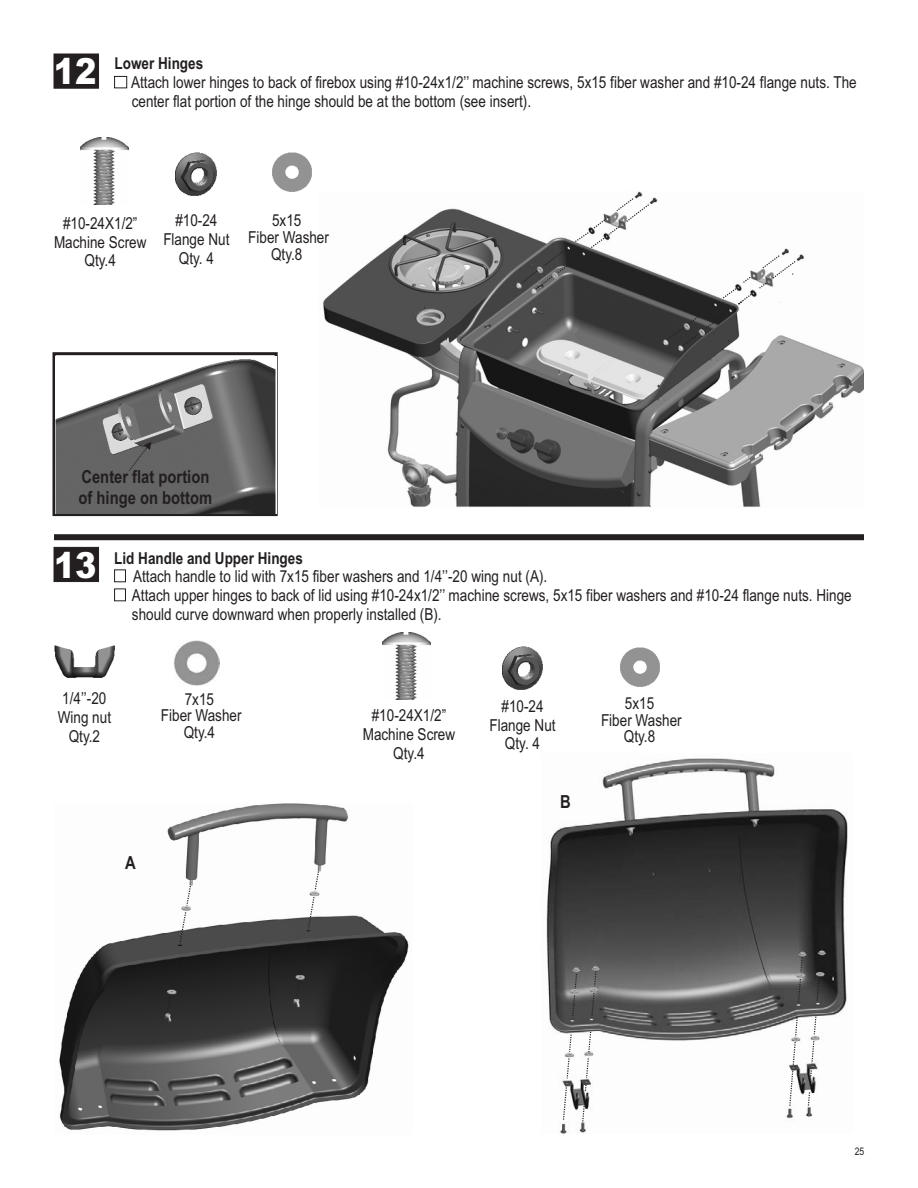
<style>
.page{position:relative;width:918px;height:1188px;background:#fff}
.page>*{position:absolute;margin:0;border:0;box-sizing:border-box;transform-origin:0 0}
.t1{font:900 36px "Arial";color:#fff;scale:.89 1}
.t2{font:700 18px/20.5px "Arial Narrow";color:#231f20}
.t3{font:16.5px/18.8px "Arial Narrow";color:#231f20;text-align:center}
.t4{font:700 16.5px "Arial Narrow";color:#231f20}
.t5{font:10.5px "Arial Narrow";color:#231f20}
.s1{font-family:"Arial";font-weight:900;font-size:36px;color:#fff}
.s2{font-weight:700}
</style>
<div class="page">
<img style="left:323px;top:191px;width:541px;height:316px">
<svg style="left:53px;top:352px;width:225px;height:164px;background:#524f50"></svg>
<div style="left:54px;top:534px;width:810px;height:6px;background:#231f20"></div>
<div style="left:54px;top:54px;width:45px;height:34px;background:#231f20"></div>
<div style="left:54px;top:547px;width:45px;height:35px;background:#231f20"></div>
<div style="left:114px;top:589px;width:12px;height:12px;background:#fff;border:1px solid #231f20"></div>
<div style="left:114px;top:570px;width:12px;height:12px;background:#fff;border:1px solid #231f20"></div>
<img style="left:546px;top:758px;width:302px;height:376px">
<img style="left:59px;top:803px;width:350px;height:328px">
<img style="left:55px;top:356px;width:221px;height:157px">
<svg style="left:520px;top:197px;width:130px;height:94px"></svg>
<svg style="left:166px;top:885px;width:26px;height:128px"></svg>
<svg style="left:295px;top:870px;width:43px;height:129px"></svg>
<svg style="left:562px;top:970px;width:35px;height:153px"></svg>
<svg style="left:788px;top:955px;width:34px;height:153px"></svg>
<svg style="left:666px;top:254px;width:131px;height:93px"></svg>
<img style="left:80px;top:137px;width:49px;height:67px">
<img style="left:176px;top:153px;width:41px;height:43px">
<img style="left:382px;top:632px;width:49px;height:67px">
<img style="left:502px;top:647px;width:41px;height:43px">
<img style="left:174px;top:641px;width:45px;height:44px">
<img style="left:620px;top:647px;width:40px;height:40px">
<img style="left:54px;top:646px;width:61px;height:32px">
<div style="left:114px;top:76px;width:13px;height:12px;background:#fff;border:1px solid #231f20"></div>
<img style="left:272px;top:152px;width:40px;height:40px">
<svg style="left:129px;top:442px;width:22px;height:29px"></svg>
<h1 class="t1" style="left:54px;top:58px;width:49px">12</h1>
<p class="t4" style="left:115px;top:57px;width:90px">Lower Hinges</p>
<p class="t3" style="left:131px;top:74px;width:727px;text-align:left">Attach lower hinges to back of firebox using #10-24x1/2’’ machine screws, 5x15 fiber washer and #10-24 flange nuts. The center flat portion of the hinge should be at the bottom (see insert).</p>
<p class="t3" style="left:163px;top:213px;width:68px">#10-24<br>Flange Nut<br>Qty. 4</p>
<p class="t3" style="left:54px;top:215px;width:94px">#10-24X1/2”<br>Machine Screw<br>Qty.4</p>
<p class="t3" style="left:248px;top:214px;width:82px;line-height:16.8px">5x15<br>Fiber Washer<br>Qty.8</p>
<p class="t2" style="left:79px;top:468px;width:135px">Center flat portion of hinge on bottom</p>
<p class="t3" style="left:132px;top:550px;width:721px;text-align:left;text-indent:-78px"><span class="s1">13</span> <span class="s2">Lid Handle and Upper Hinges<br></span>Attach handle to lid with 7x15 fiber washers and 1/4’’-20 wing nut (A).<br>Attach upper hinges to back of lid using #10-24x1/2’’ machine screws, 5x15 fiber washers and #10-24 flange nuts. Hinge should curve downward when properly installed (B).</p>
<p class="t3" style="left:58px;top:691px;width:55px">1/4’’-20<br>Wing nut<br>Qty.2</p>
<p class="t3" style="left:161px;top:692px;width:82px;line-height:16.8px">7x15<br>Fiber Washer<br>Qty.4</p>
<p class="t2" style="left:125px;top:854px;width:12px">A</p>
<p class="t3" style="left:363px;top:708px;width:94px">#10-24X1/2”<br>Machine Screw<br>Qty.4</p>
<p class="t3" style="left:489px;top:698px;width:68px">#10-24<br>Flange Nut<br>Qty. 4</p>
<p class="t2" style="left:560px;top:793px;width:12px">B</p>
<p class="t3" style="left:601px;top:696px;width:82px;line-height:16.8px">5x15<br>Fiber Washer<br>Qty.8</p>
<p class="t5" style="left:855px;top:1148px;width:11px">25</p>
</div>
